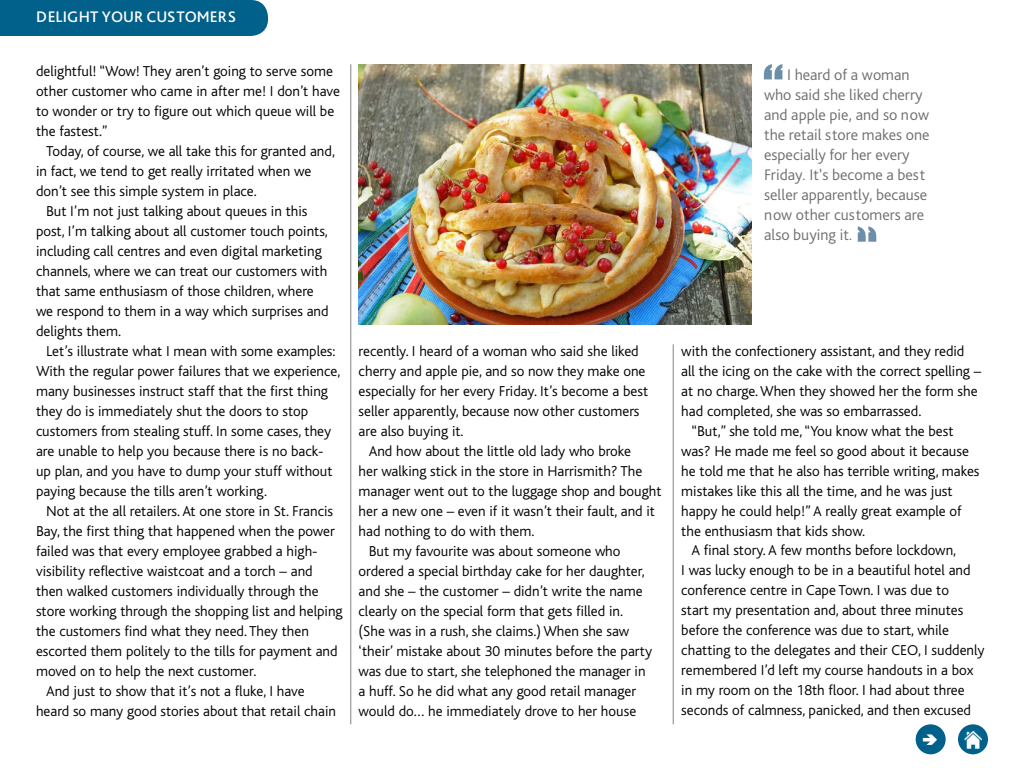
<style>
.page{position:relative;width:1024px;height:768px;background:#fff}
.page>*{position:absolute;margin:0;border:0;box-sizing:border-box;transform-origin:0 0}
.t1{font:60px "Impact";color:#6c8eaa}
.t2{font:300 16px/20px "Bliss Pro";color:#6d6e71}
.t3{font:500 16px "Bliss Pro";color:#fff}
.t4{font:300 15px/20px "Bliss";color:#000}
</style>
<div class="page">
<div style="left:916px;top:724px;width:30px;height:30px;background:#02618a;border-radius:50%"></div>
<div style="left:958px;top:724px;width:30px;height:30px;background:#02618a;border-radius:50%"></div>
<img style="left:964px;top:730px;width:18px;height:18px">
<div style="left:0;top:0;width:268px;height:36px;background:#02618a"></div>
<hr style="left:673px;top:344px;width:1px;height:380px;background:#808285">
<hr style="left:351px;top:64px;width:1px;height:660px;background:#808285">
<img style="left:359px;top:64px;width:392px;height:260px">
<p class="t3" style="left:36px;top:6px;width:202px">DELIGHT YOUR CUSTOMERS</p>
<p class="t4" style="left:36px;top:61px;width:305px">delightful! “Wow! They aren’t going to serve some other customer who came in after me! I don’t have to wonder or try to figure out which queue will be the fastest.”</p>
<p class="t4" style="left:46px;top:141px;width:291px">Today, of course, we all take this for granted and,</p>
<p class="t4" style="left:36px;top:161px;width:277px">in fact, we tend to get really irritated when we</p>
<p class="t4" style="left:36px;top:181px;width:222px">don’t see this simple system in place.</p>
<p class="t4" style="left:46px;top:201px;width:263px">But I’m not just talking about queues in this</p>
<p class="t4" style="left:36px;top:221px;width:293px">post, I’m talking about all customer touch points,</p>
<p class="t4" style="left:36px;top:241px;width:287px">including call centres and even digital marketing</p>
<p class="t4" style="left:36px;top:261px;width:293px">channels, where we can treat our customers with</p>
<p class="t4" style="left:36px;top:281px;width:279px">that same enthusiasm of those children, where</p>
<p class="t4" style="left:36px;top:301px;width:294px">we respond to them in a way which surprises and</p>
<p class="t4" style="left:36px;top:321px;width:86px">delights them.</p>
<p class="t4" style="left:46px;top:341px;width:291px">Let’s illustrate what I mean with some examples:</p>
<p class="t4" style="left:36px;top:361px;width:306px">With the regular power failures that we experience,</p>
<p class="t4" style="left:36px;top:381px;width:294px">many businesses instruct staff that the first thing</p>
<p class="t4" style="left:36px;top:401px;width:274px">they do is immediately shut the doors to stop</p>
<p class="t4" style="left:36px;top:421px;width:297px">customers from stealing stuff. In some cases, they</p>
<p class="t4" style="left:36px;top:441px;width:289px">are unable to help you because there is no back-</p>
<p class="t4" style="left:36px;top:461px;width:298px">up plan, and you have to dump your stuff without</p>
<p class="t4" style="left:36px;top:481px;width:233px">paying because the tills aren’t working.</p>
<p class="t4" style="left:46px;top:501px;width:289px">Not at the all retailers. At one store in St. Francis</p>
<p class="t4" style="left:36px;top:521px;width:300px">Bay, the first thing that happened when the power</p>
<p class="t4" style="left:36px;top:541px;width:283px">failed was that every employee grabbed a high-</p>
<p class="t4" style="left:36px;top:561px;width:278px">visibility reflective waistcoat and a torch – and</p>
<p class="t4" style="left:36px;top:581px;width:284px">then walked customers individually through the</p>
<p class="t4" style="left:36px;top:601px;width:308px">store working through the shopping list and helping</p>
<p class="t4" style="left:36px;top:621px;width:274px">the customers find what they need. They then</p>
<p class="t4" style="left:36px;top:641px;width:303px">escorted them politely to the tills for payment and</p>
<p class="t4" style="left:36px;top:661px;width:222px">moved on to help the next customer.</p>
<p class="t4" style="left:46px;top:681px;width:260px">And just to show that it’s not a fluke, I have</p>
<p class="t4" style="left:36px;top:701px;width:302px">heard so many good stories about that retail chain</p>
<p class="t4" style="left:359px;top:341px;width:291px">recently. I heard of a woman who said she liked cherry and apple pie, and so now they make one especially for her every Friday. It’s become a best seller apparently, because now other customers are also buying it.</p>
<p class="t4" style="left:369px;top:441px;width:264px">And how about the little old lady who broke</p>
<p class="t4" style="left:359px;top:461px;width:285px">her walking stick in the store in Harrismith? The</p>
<p class="t4" style="left:359px;top:481px;width:304px">manager went out to the luggage shop and bought</p>
<p class="t4" style="left:359px;top:501px;width:298px">her a new one – even if it wasn’t their fault, and it</p>
<p class="t4" style="left:359px;top:521px;width:177px">had nothing to do with them.</p>
<p class="t4" style="left:369px;top:541px;width:253px">But my favourite was about someone who</p>
<p class="t4" style="left:359px;top:561px;width:288px">ordered a special birthday cake for her daughter,</p>
<p class="t4" style="left:359px;top:581px;width:286px">and she – the customer – didn’t write the name</p>
<p class="t4" style="left:359px;top:601px;width:266px">clearly on the special form that gets filled in.</p>
<p class="t4" style="left:359px;top:621px;width:272px">(She was in a rush, she claims.) When she saw</p>
<p class="t4" style="left:359px;top:641px;width:295px">‘their’ mistake about 30 minutes before the party</p>
<p class="t4" style="left:359px;top:661px;width:288px">was due to start, she telephoned the manager in</p>
<p class="t4" style="left:359px;top:681px;width:279px">a huff. So he did what any good retail manager</p>
<p class="t4" style="left:359px;top:701px;width:279px">would do… he immediately drove to her house</p>
<h1 class="t1" style="left:763px;top:41px;width:22px">“</h1>
<p class="t2" style="left:764px;top:64px;width:167px;text-indent:23px">I heard of a woman who said she liked cherry and apple pie, and so now the retail store makes one especially for her every<br>Friday. It’s become a best seller apparently, because now other customers are also buying it.</p>
<p class="t4" style="left:681px;top:341px;width:285px">with the confectionery assistant, and they redid</p>
<p class="t4" style="left:681px;top:361px;width:301px">all the icing on the cake with the correct spelling –</p>
<p class="t4" style="left:681px;top:381px;width:298px">at no charge. When they showed her the form she</p>
<p class="t4" style="left:681px;top:401px;width:242px">had completed, she was so embarrassed.</p>
<p class="t4" style="left:691px;top:421px;width:264px">“But,” she told me, “You know what the best</p>
<p class="t4" style="left:681px;top:441px;width:289px">was? He made me feel so good about it because</p>
<p class="t4" style="left:681px;top:461px;width:300px">he told me that he also has terrible writing, makes</p>
<p class="t4" style="left:681px;top:481px;width:273px">mistakes like this all the time, and he was just</p>
<p class="t4" style="left:681px;top:501px;width:282px">happy he could help!” A really great example of</p>
<p class="t4" style="left:681px;top:521px;width:185px">the enthusiasm that kids show.</p>
<p class="t4" style="left:691px;top:541px;width:266px">A final story. A few months before lockdown,</p>
<p class="t4" style="left:681px;top:561px;width:291px">I was lucky enough to be in a beautiful hotel and</p>
<p class="t4" style="left:681px;top:581px;width:269px">conference centre in Cape Town. I was due to</p>
<p class="t4" style="left:681px;top:601px;width:284px">start my presentation and, about three minutes</p>
<p class="t4" style="left:681px;top:621px;width:269px">before the conference was due to start, while</p>
<p class="t4" style="left:681px;top:641px;width:305px">chatting to the delegates and their CEO, I suddenly</p>
<p class="t4" style="left:681px;top:661px;width:294px">remembered I’d left my course handouts in a box</p>
<p class="t4" style="left:681px;top:681px;width:285px">in my room on the 18th floor. I had about three</p>
<p class="t4" style="left:681px;top:701px;width:291px">seconds of calmness, panicked, and then excused</p>
</div>
